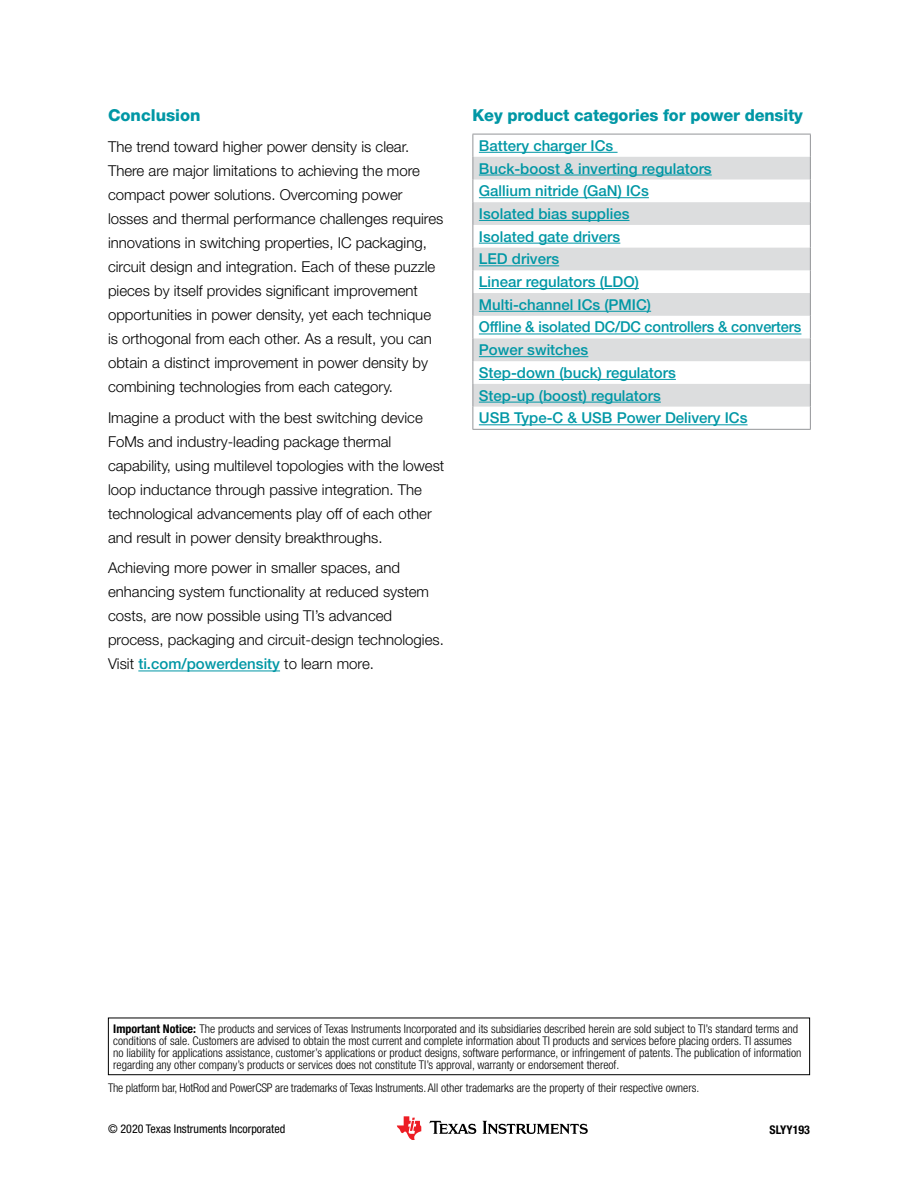
<style>
.page{position:relative;width:918px;height:1188px;background:#fff}
.page>*{position:absolute;margin:0;border:0;box-sizing:border-box;transform-origin:0 0}
.t1{font:800 16.5px "Helvetica Neue LT Std";letter-spacing:-.01em;color:#0097a5}
.t2{font:300 15px/24px "Helvetica Neue LT Std";color:#000}
.t3{font:500 15px/22.6px "Helvetica Neue LT Std";color:#0097a5}
.t4{font:300 condensed 12px/12px "Helvetica Neue LT Std";color:#000}
.t5{font:condensed 12px "Helvetica Neue LT Std";color:#000}
.t6{font:700 condensed 12px "Helvetica Neue LT Std";color:#000}
.s1{font-weight:500;color:#0097a5}
.s2{font-weight:700}
</style>
<div class="page">
<svg style="left:429px;top:1121px;width:47px;height:13px"></svg>
<svg style="left:483px;top:1121px;width:105px;height:13px"></svg>
<svg style="left:397px;top:1116px;width:24px;height:24px"></svg>
<div style="left:108px;top:1018px;width:702px;height:57px;border:1px solid #000"></div>
<hr style="left:138px;top:671px;width:142px;height:1px;background:#0097a5">
<svg style="left:473px;top:135px;width:337px;height:294px"></svg>
<svg style="left:473px;top:157px;width:337px;height:250px;fill:#dcddde"></svg>
<hr style="left:472px;top:134px;width:339px;height:1px;background:#939598">
<svg style="left:472px;top:134px;width:1px;height:295px"></svg>
<svg style="left:810px;top:134px;width:1px;height:295px"></svg>
<hr style="left:472px;top:429px;width:339px;height:1px;background:#939598">
<hr style="left:479px;top:152px;width:139px;height:1px;background:#0097a5">
<hr style="left:479px;top:175px;width:233px;height:1px;background:#0097a5">
<hr style="left:479px;top:197px;width:170px;height:1px;background:#0097a5">
<hr style="left:479px;top:220px;width:151px;height:1px;background:#0097a5">
<hr style="left:479px;top:243px;width:141px;height:1px;background:#0097a5">
<hr style="left:479px;top:265px;width:80px;height:1px;background:#0097a5">
<hr style="left:479px;top:288px;width:160px;height:1px;background:#0097a5">
<hr style="left:479px;top:311px;width:172px;height:1px;background:#0097a5">
<hr style="left:479px;top:334px;width:322px;height:1px;background:#0097a5">
<hr style="left:479px;top:356px;width:109px;height:1px;background:#0097a5">
<hr style="left:479px;top:379px;width:197px;height:1px;background:#0097a5">
<hr style="left:479px;top:402px;width:182px;height:1px;background:#0097a5">
<hr style="left:479px;top:424px;width:269px;height:1px;background:#0097a5">
<p class="t1" style="left:108px;top:105px;width:94px">Conclusion</p>
<p class="t2" style="left:108px;top:134px;width:337px">The trend toward higher power density is clear.<br>There are major limitations to achieving the more compact power solutions. Overcoming power losses and thermal performance challenges requires innovations in switching properties, IC packaging, circuit design and integration. Each of these puzzle pieces by itself provides significant improvement opportunities in power density, yet each technique is orthogonal from each other. As a result, you can obtain a distinct improvement in power density by combining technologies from each category.</p>
<p class="t2" style="left:108px;top:405px;width:338px">Imagine a product with the best switching device FoMs and industry-leading package thermal capability, using multilevel topologies with the lowest loop inductance through passive integration. The technological advancements play off of each other and result in power density breakthroughs.</p>
<p class="t2" style="left:108px;top:556px;width:337px">Achieving more power in smaller spaces, and enhancing system functionality at reduced system costs, are now possible using TI’s advanced process, packaging and circuit-design technologies.<br>Visit <span class="s1">ti.com/powerdensity</span> to learn more.</p>
<p class="t1" style="left:472px;top:105px;width:332px">Key product categories for power density</p>
<p class="t3" style="left:479px;top:134px;width:324px">Battery charger ICs<br>Buck-boost &amp; inverting regulators<br>Gallium nitride (GaN) ICs<br>Isolated bias supplies<br>Isolated gate drivers<br>LED drivers<br>Linear regulators (LDO)<br>Multi-channel ICs (PMIC)<br>Offline &amp; isolated DC/DC controllers &amp; converters<br>Power switches<br>Step-down (buck) regulators<br>Step-up (boost) regulators<br>USB Type-C &amp; USB Power Delivery ICs</p>
<p class="t4" style="left:113px;top:1022px;width:690px"><span class="s2">Important Notice:</span> The products and services of Texas Instruments Incorporated and its subsidiaries described herein are sold subject to TI’s standard terms and conditions of sale. Customers are advised to obtain the most current and complete information about TI products and services before placing orders. TI assumes no liability for applications assistance, customer’s applications or product designs, software performance, or infringement of patents. The publication of information regarding any other company’s products or services does not constitute TI’s approval, warranty or endorsement thereof.</p>
<p class="t4" style="left:108px;top:1081px;width:593px">The platform bar, HotRod and PowerCSP are trademarks of Texas Instruments. All other trademarks are the property of their respective owners.</p>
<p class="t5" style="left:108px;top:1122px;width:179px">© 2020 Texas Instruments Incorporated</p>
<p class="t6" style="left:770px;top:1123px;width:42px">SLYY193</p>
</div>
